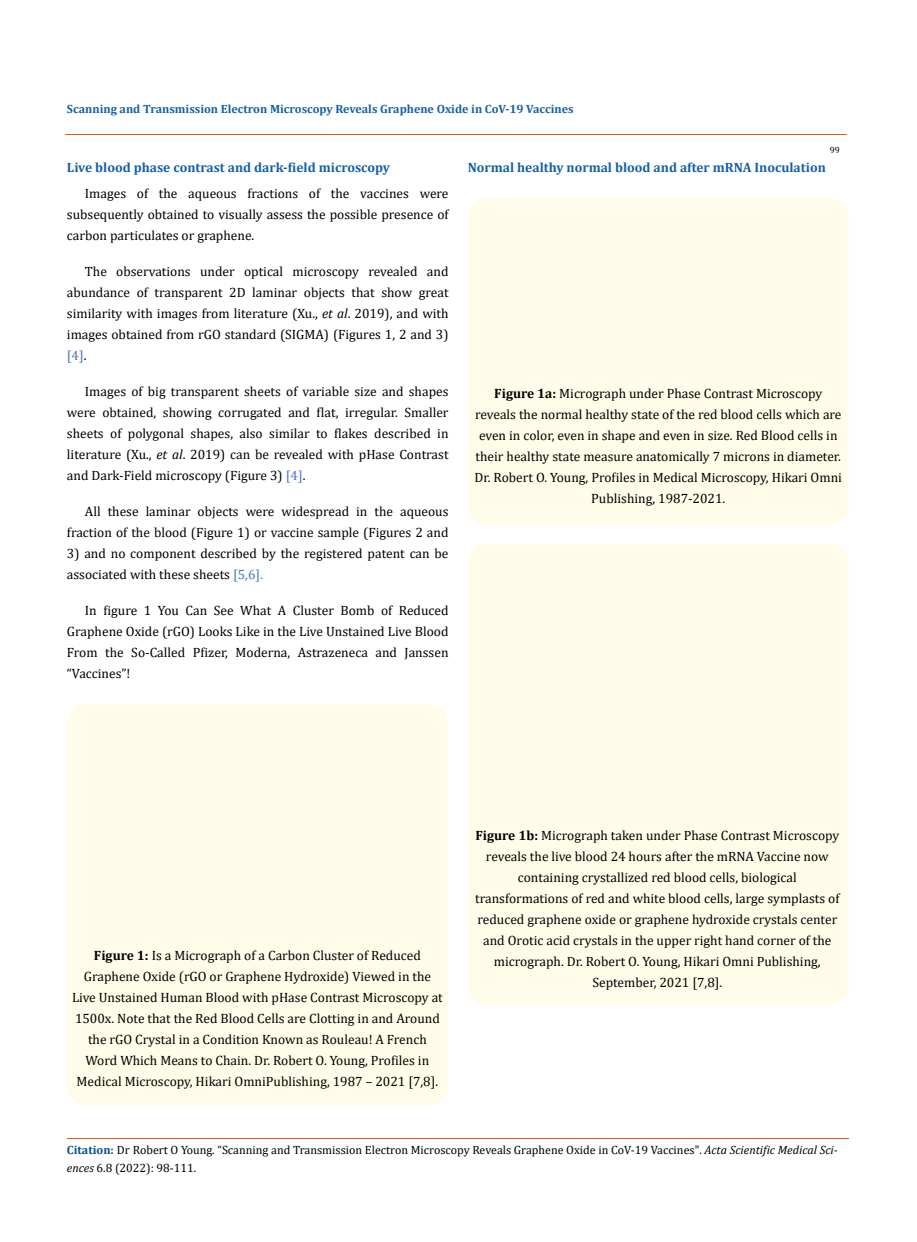
<style>
.page{position:relative;width:917px;height:1242px;background:#fff}
.page>*{position:absolute;margin:0;border:0;box-sizing:border-box;transform-origin:0 0}
.t1{font:13.5px/21px "Cambria";color:#000;text-align:justify}
.t2{font:700 13.5px "Cambria";color:#1560a6}
.t3{font:12px/18px "Cambria";color:#000}
.t4{font:700 12px "Cambria";color:#1560a6}
.t5{font:9px "Cambria";color:#000}
.s1{font-style:italic}
.s2{color:#4472c4}
.s3{font-weight:700}
.s4{font-weight:700;color:#035089}
</style>
<div class="page">
<div style="left:67px;top:705px;width:381px;height:400px;background:#fffde9;border-radius:18px"></div>
<div style="left:468px;top:198px;width:380px;height:327px;background:#fffde9;border-radius:18px"></div>
<div style="left:468px;top:544px;width:380px;height:461px;background:#fffde9;border-radius:18px"></div>
<hr style="left:65px;top:135px;width:782px;height:1px;background:#e05d1a">
<hr style="left:67px;top:1138px;width:781px;height:1px;background:#e05d1a">
<p class="t4" style="left:67px;top:100px;width:508px">Scanning and Transmission Electron Microscopy Reveals Graphene Oxide in CoV-19 Vaccines</p>
<p class="t5" style="left:829px;top:145px;width:11px">99</p>
<p class="t2" style="left:67px;top:158px;width:325px">Live blood phase contrast and dark-field microscopy</p>
<p class="t1" style="left:67px;top:183px;width:383px;text-indent:18px">Images of the aqueous fractions of the vaccines were subsequently obtained to visually assess the possible presence of carbon particulates or graphene.</p>
<p class="t1" style="left:67px;top:261px;width:383px;text-indent:18px">The observations under optical microscopy revealed and abundance of transparent 2D laminar objects that show great similarity with images from literature (Xu., <span class="s1">et al</span>. 2019), and with images obtained from rGO standard (SIGMA) (Figures 1, 2 and 3) <span class="s2">[4]</span>.</p>
<p class="t1" style="left:67px;top:381px;width:383px;text-indent:18px">Images of big transparent sheets of variable size and shapes were obtained, showing corrugated and flat, irregular. Smaller sheets of polygonal shapes, also similar to flakes described in literature (Xu., <span class="s1">et al</span>. 2019) can be revealed with pHase Contrast and Dark-Field microscopy (Figure 3) <span class="s2">[4]</span>.</p>
<p class="t1" style="left:67px;top:501px;width:383px;text-align:right">All these laminar objects were widespread in the aqueous fraction of the blood (Figure 1) or vaccine sample (Figures 2 and</p>
<p class="t1" style="left:67px;top:543px;width:383px">3) and no component described by the registered patent can be associated with these sheets <span class="s2">[5,6].</span></p>
<p class="t1" style="left:67px;top:600px;width:383px;text-indent:18px">In figure 1 You Can See What A Cluster Bomb of Reduced Graphene Oxide (rGO) Looks Like in the Live Unstained Live Blood From the So-Called Pfizer, Moderna, Astrazeneca and Janssen “Vaccines”!</p>
<p class="t2" style="left:468px;top:158px;width:359px">Normal healthy normal blood and after mRNA Inoculation</p>
<p class="t1" style="left:474px;top:383px;width:369px;text-align:center"><span class="s3">Figure 1a:</span> Micrograph under Phase Contrast Microscopy reveals the normal healthy state of the red blood cells which are even in color, even in shape and even in size. Red Blood cells in their healthy state measure anatomically 7 microns in diameter.<br>Dr. Robert O. Young, Profiles in Medical Microscopy, Hikari Omni Publishing, 1987-2021.</p>
<p class="t1" style="left:72px;top:945px;width:372px;text-align:center"><span class="s3">Figure 1:</span> Is a Micrograph of a Carbon Cluster of Reduced Graphene Oxide (rGO or Graphene Hydroxide) Viewed in the Live Unstained Human Blood with pHase Contrast Microscopy at 1500x. Note that the Red Blood Cells are Clotting in and Around the rGO Crystal in a Condition Known as Rouleau! A French Word Which Means to Chain. Dr. Robert O. Young, Profiles in Medical Microscopy, Hikari OmniPublishing, 1987 – 2021 [7,8].</p>
<p class="t1" style="left:475px;top:825px;width:366px;text-align:center"><span class="s3">Figure 1b:</span> Micrograph taken under Phase Contrast Microscopy reveals the live blood 24 hours after the mRNA Vaccine now containing crystallized red blood cells, biological transformations of red and white blood cells, large symplasts of reduced graphene oxide or graphene hydroxide crystals center and Orotic acid crystals in the upper right hand corner of the micrograph. Dr. Robert O. Young, Hikari Omni Publishing, September, 2021 [7,8].</p>
<p class="t3" style="left:67px;top:1141px;width:772px"><span class="s4">Citation:</span> Dr Robert O Young<span class="s1">.</span> “Scanning and Transmission Electron Microscopy Reveals Graphene Oxide in CoV-19 Vaccines". <span class="s1">Acta Scientific Medical Sci&shy;ences</span> 6.8 (2022): 98-111.</p>
</div>
